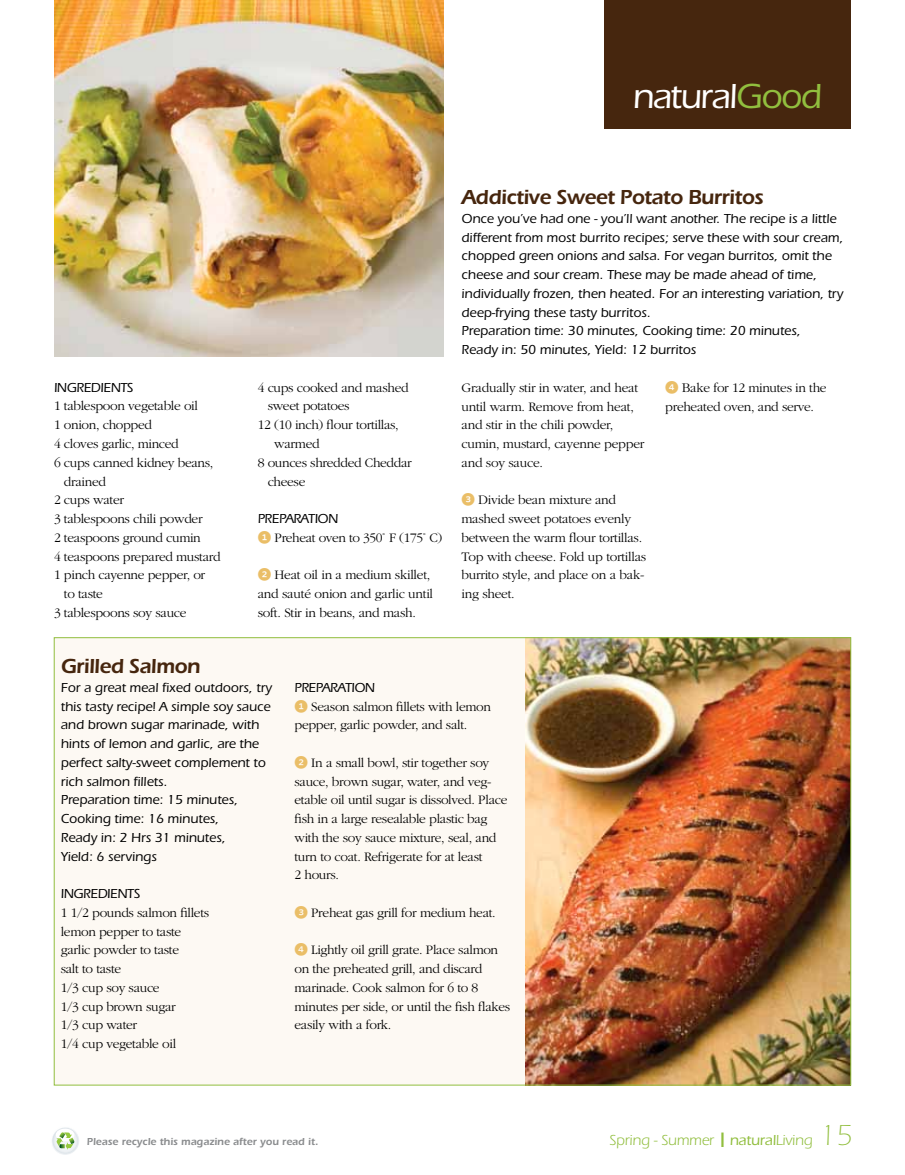
<style>
.page{position:relative;width:905px;height:1175px;background:#fff}
.page>*{position:absolute;margin:0;border:0;box-sizing:border-box;transform-origin:0 0}
.t1{font:500 36px "Itc Eras";letter-spacing:-.04em;color:#fff}
.t2{font:600 21px "Itc Eras";letter-spacing:-.025em;color:#46260e}
.t3{font:500 15px "Itc Eras";letter-spacing:-.01em;color:#91be3e}
.t4{font:15px "Itc Eras";letter-spacing:-.01em;color:#91be3e}
.t5{font:300 13.5px/18.8px "Garamond";letter-spacing:-.025em;color:#000}
.t6{font:500 13.5px/18.8px "Itc Eras";color:#000}
.t7{font:500 13.5px "Itc Eras";letter-spacing:-.025em;color:#000}
.t8{font:600 10.5px "Itc Eras";color:#8a8c8e}
.s1{color:#91be3e}
.s2{font-family:"Whitney Index Black Round Bd";font-weight:400;color:#eabe67}
.s3{font-weight:400}
.s4{font-weight:300;font-size:30px}
</style>
<div class="page">
<div style="left:604px;top:0;width:246px;height:129px;background:#46260e"></div>
<svg style="left:51px;top:1126px;width:28px;height:28px"></svg>
<div style="left:52px;top:1127px;width:26px;height:26px;background:linear-gradient(to right,#e8edf0,#edf1f3);border-radius:13px"></div>
<div style="left:56px;top:1128px;width:18px;height:13px;background:#fff;border-radius:50%"></div>
<svg style="left:56px;top:1132px;width:19px;height:17px"></svg>
<div style="left:54px;top:637px;width:796px;height:448px;background:#fdf9f3"></div>
<img style="left:526px;top:639px;width:322px;height:444px">
<img style="left:54px;top:0;width:389px;height:356px">
<h1 class="t1" style="left:632px;top:76px;width:191px">natural<span class="s1">Good</span></h1>
<p class="t7" style="left:54px;top:380px;width:81px">INGREDIENTS</p>
<p class="t5" style="left:54px;top:397px;width:145px">1 tablespoon vegetable oil</p>
<p class="t5" style="left:54px;top:416px;width:100px">1 onion, chopped</p>
<p class="t5" style="left:54px;top:434px;width:126px">4 cloves garlic, minced</p>
<p class="t5" style="left:54px;top:453px;width:161px">6 cups canned kidney beans,</p>
<p class="t5" style="left:64px;top:472px;width:43px">drained</p>
<p class="t5" style="left:54px;top:491px;width:71px">2 cups water</p>
<p class="t5" style="left:54px;top:509px;width:150px">3 tablespoons chili powder</p>
<p class="t5" style="left:54px;top:528px;width:148px">2 teaspoons ground cumin</p>
<p class="t5" style="left:54px;top:547px;width:168px">4 teaspoons prepared mustard</p>
<p class="t5" style="left:54px;top:566px;width:153px">1 pinch cayenne pepper, or</p>
<p class="t5" style="left:64px;top:584px;width:41px">to taste</p>
<p class="t5" style="left:54px;top:603px;width:134px">3 tablespoons soy sauce</p>
<p class="t5" style="left:258px;top:378px;width:152px">4 cups cooked and mashed</p>
<p class="t5" style="left:268px;top:397px;width:83px">sweet potatoes</p>
<p class="t5" style="left:258px;top:416px;width:142px">12 (10 inch) flour tortillas,</p>
<p class="t5" style="left:274px;top:434px;width:47px">warmed</p>
<p class="t5" style="left:258px;top:453px;width:155px">8 ounces shredded Cheddar</p>
<p class="t5" style="left:268px;top:472px;width:39px">cheese</p>
<p class="t7" style="left:258px;top:511px;width:82px">PREPARATION</p>
<p class="t5" style="left:258px;top:528px;width:186px"><span class="s2">1</span> Preheat oven to 350˚ F (175˚ C)</p>
<p class="t5" style="left:258px;top:566px;width:177px"><span class="s2">2</span> Heat oil in a medium skillet, and sauté onion and garlic until soft. Stir in beans, and mash.</p>
<h2 class="t2" style="left:461px;top:185px;width:303px">Addictive Sweet Potato Burritos</h2>
<p class="t6" style="left:461px;top:209px;width:383px">Once you’ve had one - you’ll want another. The recipe is a little different from most burrito recipes; serve these with sour cream, chopped green onions and salsa. For vegan burritos, omit the cheese and sour cream. These may be made ahead of time, individually frozen, then heated. For an interesting variation, try deep-frying these tasty burritos.<br>Preparation time: 30 minutes, Cooking time: 20 minutes,<br>Ready in: 50 minutes, Yield: 12 burritos</p>
<p class="t5" style="left:461px;top:378px;width:184px">Gradually stir in water, and heat until warm. Remove from heat, and stir in the chili powder, cumin, mustard, cayenne pepper and soy sauce.</p>
<p class="t5" style="left:461px;top:491px;width:186px"><span class="s2">3</span> Divide bean mixture and mashed sweet potatoes evenly between the warm flour tortillas.<br>Top with cheese. Fold up tortillas burrito style, and place on a bak&shy;ing sheet.</p>
<p class="t5" style="left:665px;top:378px;width:163px"><span class="s2">4</span> Bake for 12 minutes in the preheated oven, and serve.</p>
<h2 class="t2" style="left:61px;top:654px;width:141px">Grilled Salmon</h2>
<p class="t6" style="left:61px;top:678px;width:213px">For a great meal fixed outdoors, try this tasty recipe! A simple soy sauce and brown sugar marinade, with hints of lemon and garlic, are the perfect salty-sweet complement to rich salmon fillets.<br>Preparation time: 15 minutes,<br>Cooking time: 16 minutes,<br>Ready in: 2 Hrs 31 minutes,<br>Yield: 6 servings</p>
<p class="t7" style="left:61px;top:886px;width:81px">INGREDIENTS</p>
<p class="t5" style="left:61px;top:903px;width:150px">1 1/2 pounds salmon fillets lemon pepper to taste garlic powder to taste<br>salt to taste<br>1/3 cup soy sauce<br>1/3 cup brown sugar<br>1/3 cup water<br>1/4 cup vegetable oil</p>
<p class="t7" style="left:294px;top:680px;width:82px">PREPARATION</p>
<p class="t5" style="left:294px;top:697px;width:198px"><span class="s2">1</span> Season salmon fillets with lemon pepper, garlic powder, and salt.</p>
<p class="t5" style="left:294px;top:753px;width:214px"><span class="s2">2</span> In a small bowl, stir together soy sauce, brown sugar, water, and veg&shy;etable oil until sugar is dissolved. Place fish in a large resealable plastic bag with the soy sauce mixture, seal, and turn to coat. Refrigerate for at least<br>2 hours.</p>
<p class="t5" style="left:294px;top:903px;width:203px"><span class="s2">3</span> Preheat gas grill for medium heat.</p>
<p class="t5" style="left:294px;top:941px;width:217px"><span class="s2">4</span> Lightly oil grill grate. Place salmon on the preheated grill, and discard marinade. Cook salmon for 6 to 8 minutes per side, or until the fish flakes easily with a fork.</p>
<p class="t8" style="left:87px;top:1135px;width:233px">Please recycle this magazine after you read it.</p>
<p class="t3" style="left:721px;top:1131px;width:132px">❙ natural<span class="s3">Living</span> <span class="s4">15</span></p>
<p class="t4" style="left:609px;top:1131px;width:106px">Spring - Summer</p>
</div>
